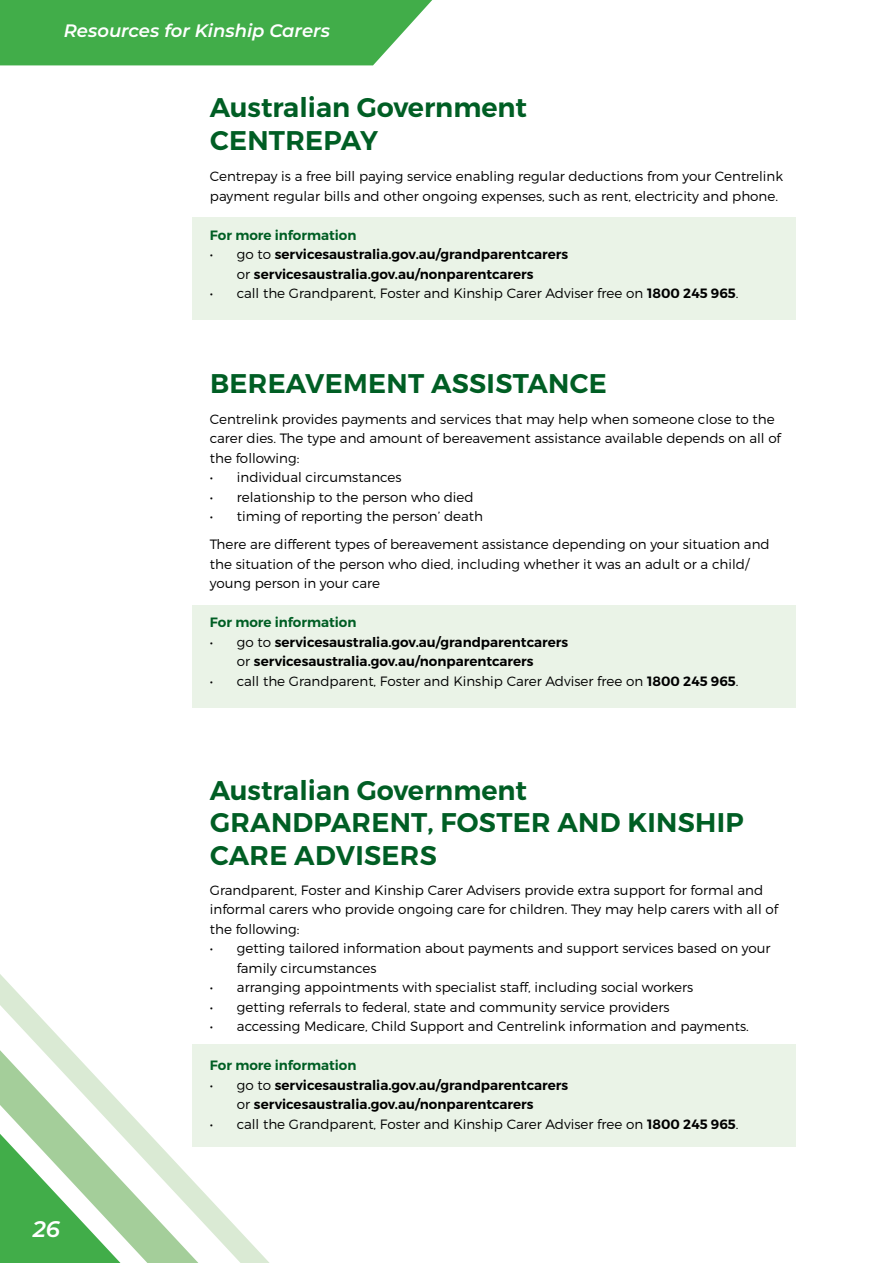
<style>
.page{position:relative;width:893px;height:1263px;background:#fff}
.page>*{position:absolute;margin:0;border:0;box-sizing:border-box;transform-origin:0 0}
.t1{font:600 27px/32.4px "Montserrat";letter-spacing:.01em;color:#005e24}
.t2{font:italic 600 22.5px "Montserrat";color:#fff}
.t3{font:italic 600 18px "Montserrat";color:#fff}
.t4{font:300 13.5px/19.5px "Montserrat";color:#000}
.t5{font:600 13.5px/19.5px "Montserrat";color:#000;text-align:center}
.t6{font:600 13.5px "Montserrat";color:#005e24}
.s1{font-style:inherit}
.s2{font-weight:300}
.s3{font-weight:600}
</style>
<div class="page">
<svg style="left:0;top:974px;width:304px;height:289px"></svg>
<div style="left:0;top:0;width:432px;height:65px;background:#41ad49"></div>
<div style="left:192px;top:217px;width:604px;height:102px;background:#eaf3e7"></div>
<div style="left:192px;top:606px;width:604px;height:102px;background:#eaf3e7"></div>
<div style="left:192px;top:1044px;width:604px;height:102px;background:#eaf3e7"></div>
<h3 class="t3" style="left:64px;top:18px;width:268px">Resources for Kinship Carers</h3>
<h1 class="t1" style="left:210px;top:92px;width:319px">Australian <span class="s1">G</span>overnment<br>CENTREPAY</h1>
<p class="t4" style="left:210px;top:166px;width:575px">Centrepay is a free bill paying service enabling regular deductions from your Centrelink payment regular bills and other ongoing expenses, such as rent, electricity and phone.</p>
<p class="t6" style="left:210px;top:226px;width:148px">For more information</p>
<p class="t5" style="left:210px;top:245px;width:360px"><span class="s2">• go to</span> servicesaustralia.gov.au/grandparentcarers <span class="s2">or</span> servicesaustralia.gov.au/nonparentcarers</p>
<p class="t4" style="left:210px;top:283px;width:530px">• call the Grandparent, Foster and Kinship Carer Adviser free on <span class="s3">1800 245 965</span>.</p>
<h1 class="t1" style="left:210px;top:368px;width:398px">BEREAVEMENT ASSISTANCE</h1>
<p class="t4" style="left:210px;top:409px;width:573px">Centrelink provides payments and services that may help when someone close to the carer dies. The type and amount of bereavement assistance available depends on all of the following:</p>
<p class="t4" style="left:210px;top:468px;width:193px">• individual circumstances</p>
<p class="t4" style="left:210px;top:487px;width:265px">• relationship to the person who died</p>
<p class="t4" style="left:210px;top:502px;width:561px;line-height:28px">• timing of reporting the person’ death<br>There are different types of bereavement assistance depending on your situation and</p>
<p class="t4" style="left:210px;top:554px;width:541px">the situation of the person who died, including whether it was an adult or a child/ young person in your care</p>
<p class="t6" style="left:210px;top:614px;width:148px">For more information</p>
<p class="t5" style="left:210px;top:632px;width:360px"><span class="s2">• go to</span> servicesaustralia.gov.au/grandparentcarers <span class="s2">or</span> servicesaustralia.gov.au/nonparentcarers</p>
<p class="t4" style="left:210px;top:671px;width:530px">• call the Grandparent, Foster and Kinship Carer Adviser free on <span class="s3">1800 245 965</span>.</p>
<h1 class="t1" style="left:210px;top:774px;width:535px">Australian <span class="s1">G</span>overnment<br>GRANDPARENT, FOSTER AND KINSHIP<br>CARE ADVISERS</h1>
<h2 class="t2" style="left:33px;top:1213px;width:29px">26</h2>
<p class="t4" style="left:210px;top:880px;width:570px">Grandparent, Foster and Kinship Carer Advisers provide extra support for formal and informal carers who provide ongoing care for children. They may help carers with all of the following:</p>
<p class="t4" style="left:237px;top:939px;width:535px;text-indent:-27px">• getting tailored information about payments and support services based on your family circumstances</p>
<p class="t4" style="left:210px;top:978px;width:485px">• arranging appointments with specialist staff, including social workers</p>
<p class="t4" style="left:210px;top:997px;width:461px">• getting referrals to federal, state and community service providers</p>
<p class="t4" style="left:210px;top:1017px;width:540px">• accessing Medicare, Child Support and Centrelink information and payments.</p>
<p class="t6" style="left:210px;top:1057px;width:148px">For more information</p>
<p class="t5" style="left:210px;top:1075px;width:360px"><span class="s2">• go to</span> servicesaustralia.gov.au/grandparentcarers <span class="s2">or</span> servicesaustralia.gov.au/nonparentcarers</p>
<p class="t4" style="left:210px;top:1114px;width:530px">• call the Grandparent, Foster and Kinship Carer Adviser free on <span class="s3">1800 245 965</span>.</p>
</div>
